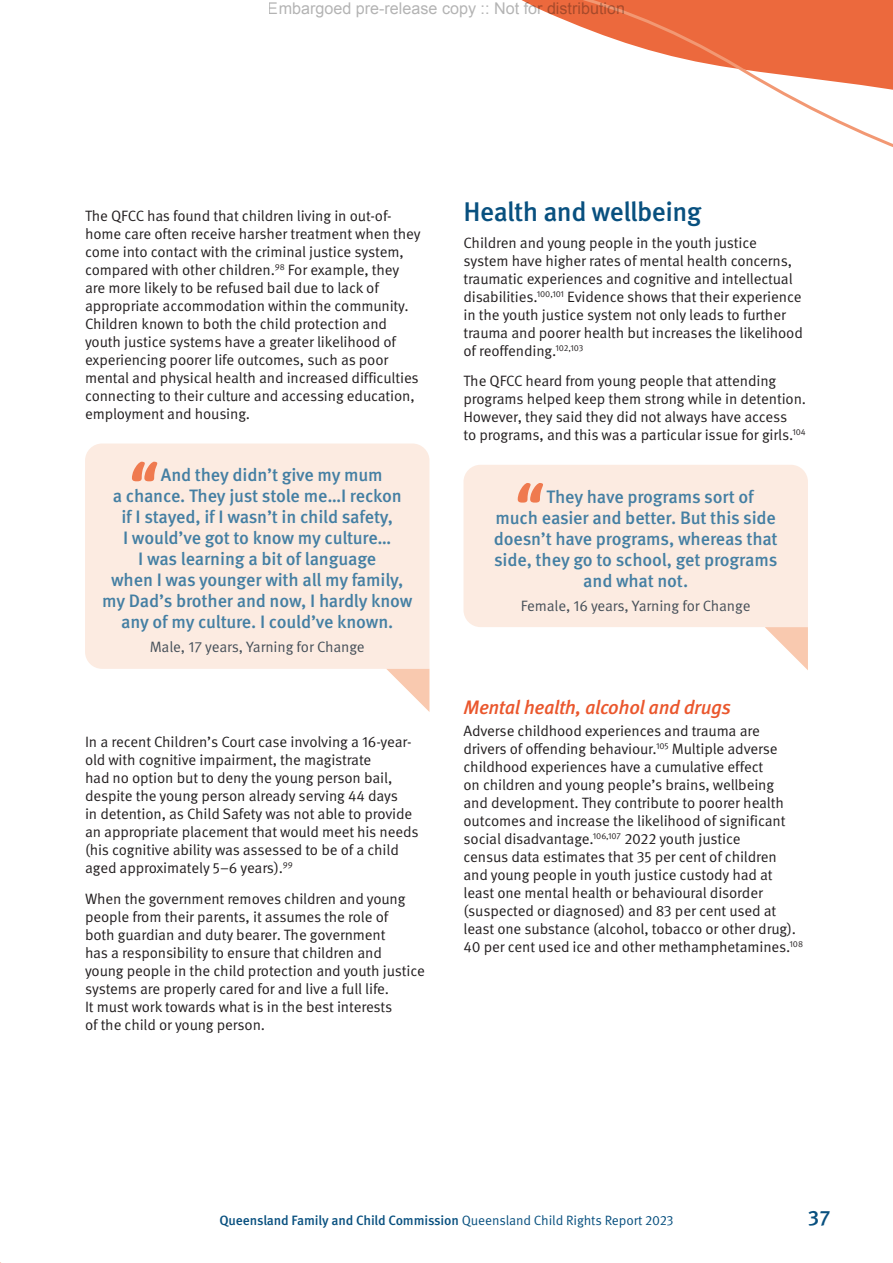
<style>
.page{position:relative;width:893px;height:1263px;background:#fff}
.page>*{position:absolute;margin:0;border:0;box-sizing:border-box;transform-origin:0 0}
.Heading_2{font:500 27px "Meta Pro";letter-spacing:-.02em;color:#08507f}
.t1{font:500 21px "Meta Pro";color:#08507f}
.Heading_3{font:italic 500 19.5px "Meta Pro";letter-spacing:-.025em;color:#ea572d}
.Quote_Tertiary_Blue{font:500 18px "Meta Pro";letter-spacing:-.01em;color:#447fa3}
.t2{font:16.2px "Arial";color:rgb(0 0 0/.3)}
.Body{font:15px/18px "Meta Pro Norm";letter-spacing:-.01em;color:#231f20}
.Quote_author_Grey{font:15px "Meta Pro Norm";letter-spacing:-.01em;color:#465059}
.t3{font:500 13.5px "Meta Pro";letter-spacing:-.01em;color:#08507f}
.s1{font-family:"Meta Pro Norm";font-weight:400}
</style>
<div class="page">
<svg style="left:521px;top:0;width:372px;height:147px"></svg>
<div style="left:463px;top:465px;width:345px;height:162px;background:#fcebe1"></div>
<svg style="left:765px;top:627px;width:43px;height:43px"></svg>
<div style="left:85px;top:443px;width:344px;height:226px;background:#fcebe1"></div>
<svg style="left:386px;top:669px;width:43px;height:43px"></svg>
<svg style="left:132px;top:462px;width:25px;height:19px"></svg>
<svg style="left:518px;top:483px;width:25px;height:20px"></svg>
<p class="t2" style="left:268px;top:-2px;width:359px">Embargoed pre-release copy :: Not for distribution</p>
<p class="Body" style="left:85px;top:206px;width:337px">The QFCC has found that children living in out-of&shy;home care often receive harsher treatment when they come into contact with the criminal justice system, compared with other children.<sup>98</sup> For example, they are more likely to be refused bail due to lack of appropriate accommodation within the community.<br>Children known to both the child protection and youth justice systems have a greater likelihood of experiencing poorer life outcomes, such as poor mental and physical health and increased difficulties connecting to their culture and accessing education, employment and housing.</p>
<p class="Quote_Tertiary_Blue" style="left:161px;top:461px;width:223px">And they didn’t give my mum</p>
<p class="Quote_Tertiary_Blue" style="left:113px;top:482px;width:291px">a chance. They just stole me…I reckon</p>
<p class="Quote_Tertiary_Blue" style="left:121px;top:503px;width:273px">if I stayed, if I wasn’t in child safety,</p>
<p class="Quote_Tertiary_Blue" style="left:123px;top:524px;width:270px">I would’ve got to know my culture…</p>
<p class="Quote_Tertiary_Blue" style="left:138px;top:545px;width:240px">I was learning a bit of language</p>
<p class="Quote_Tertiary_Blue" style="left:111px;top:566px;width:294px">when I was younger with all my family,</p>
<p class="Quote_Tertiary_Blue" style="left:102px;top:587px;width:312px">my Dad’s brother and now, I hardly know</p>
<p class="Quote_Tertiary_Blue" style="left:121px;top:608px;width:274px">any of my culture. I could’ve known.</p>
<p class="Quote_author_Grey" style="left:150px;top:636px;width:216px">Male, 17 years, Yarning for Change</p>
<p class="Body" style="left:85px;top:732px;width:335px">In a recent Children’s Court case involving a 16-year&shy;old with cognitive impairment, the magistrate<br>had no option but to deny the young person bail, despite the young person already serving 44 days<br>in detention, as Child Safety was not able to provide an appropriate placement that would meet his needs (his cognitive ability was assessed to be of a child aged approximately 5–6 years).<sup>99</sup></p>
<p class="Body" style="left:85px;top:888px;width:341px">When the government removes children and young people from their parents, it assumes the role of<br>both guardian and duty bearer. The government<br>has a responsibility to ensure that children and<br>young people in the child protection and youth justice systems are properly cared for and live a full life.<br>It must work towards what is in the best interests<br>of the child or young person.</p>
<h2 class="Heading_2" style="left:463px;top:191px;width:240px">Health and wellbeing</h2>
<p class="Body" style="left:463px;top:232px;width:341px">Children and young people in the youth justice system have higher rates of mental health concerns, traumatic experiences and cognitive and intellectual disabilities.<sup>100,101</sup> Evidence shows that their experience in the youth justice system not only leads to further trauma and poorer health but increases the likelihood of reoffending.<sup>102,103</sup></p>
<p class="Body" style="left:463px;top:371px;width:344px">The QFCC heard from young people that attending programs helped keep them strong while in detention.<br>However, they said they did not always have access<br>to programs, and this was a particular issue for girls.<sup>104</sup></p>
<p class="Quote_Tertiary_Blue" style="left:547px;top:482px;width:209px">They have programs sort of</p>
<p class="Quote_Tertiary_Blue" style="left:495px;top:503px;width:282px">much easier and better. But this side</p>
<p class="Quote_Tertiary_Blue" style="left:494px;top:524px;width:285px">doesn’t have programs, whereas that</p>
<p class="Quote_Tertiary_Blue" style="left:494px;top:545px;width:285px">side, they go to school, get programs</p>
<p class="Quote_Tertiary_Blue" style="left:583px;top:566px;width:106px">and what not.</p>
<p class="Quote_author_Grey" style="left:521px;top:594px;width:231px">Female, 16 years, Yarning for Change</p>
<h3 class="Heading_3" style="left:463px;top:692px;width:269px">Mental health, alcohol and drugs</h3>
<p class="Body" style="left:463px;top:721px;width:341px">Adverse childhood experiences and trauma are drivers of offending behaviour.<sup>105</sup> Multiple adverse childhood experiences have a cumulative effect<br>on children and young people’s brains, wellbeing<br>and development. They contribute to poorer health outcomes and increase the likelihood of significant social disadvantage.<sup>106,107</sup> 2022 youth justice<br>census data estimates that 35 per cent of children and young people in youth justice custody had at least one mental health or behavioural disorder (suspected or diagnosed) and 83 per cent used at least one substance (alcohol, tobacco or other drug).<br>40 per cent used ice and other methamphetamines.<sup>108</sup></p>
<p class="t3" style="left:219px;top:1209px;width:456px">Queensland Family and Child Commission <span class="s1">Queensland Child Rights Report 2023</span></p>
<h2 class="t1" style="left:808px;top:1201px;width:24px">37</h2>
</div>
